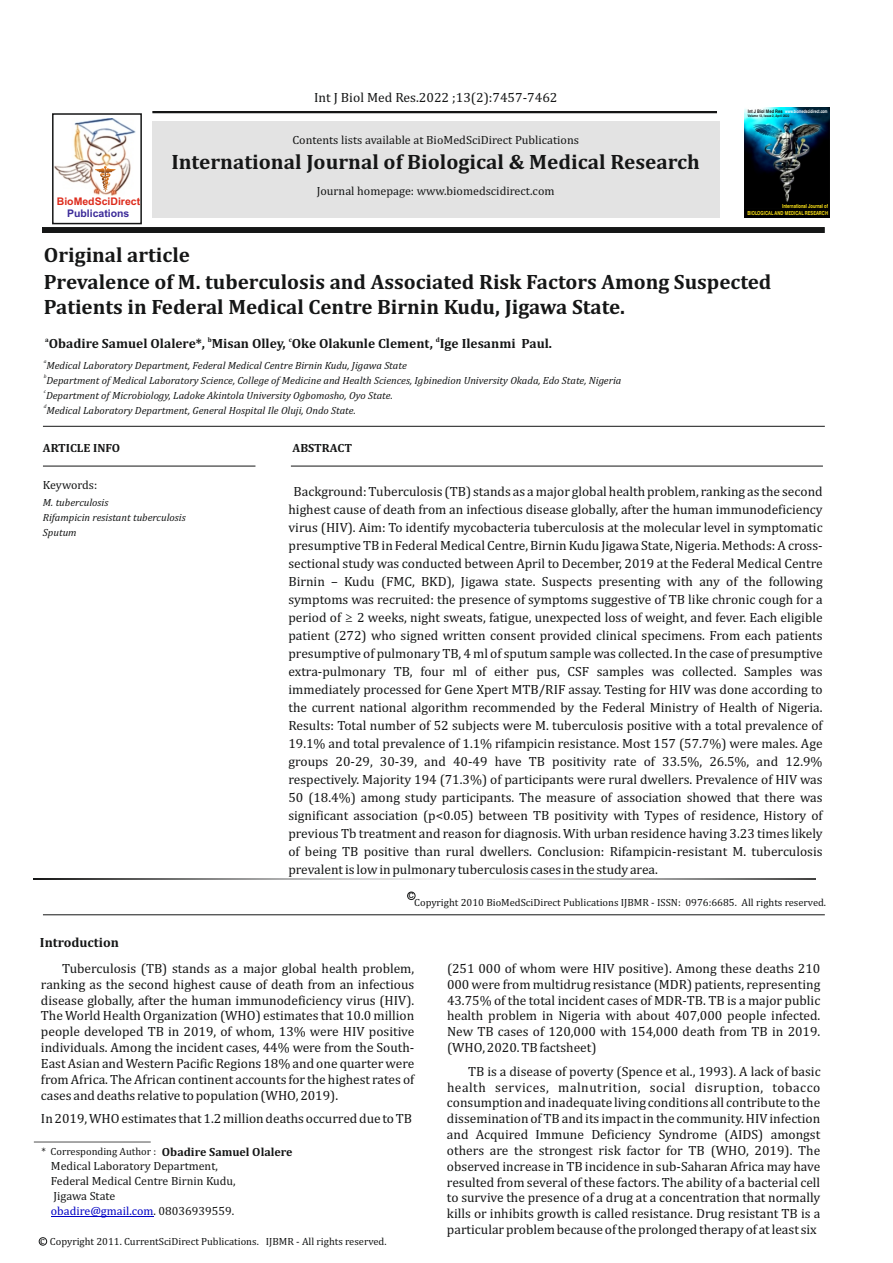
<style>
.page{position:relative;width:893px;height:1263px;background:#fff}
.page>*{position:absolute;margin:0;border:0;box-sizing:border-box;transform-origin:0 0}
.t1{font:700 21px/26.8px "Cambria";color:#151616}
.t2{font:13.5px/15.9px "Cambria";color:#151616;text-align:justify}
.t3{font:700 13.5px "Cambria";color:#151616}
.t4{font:12px/15px "Cambria";color:#151616}
.t5{font:700 12px "Cambria";color:#151616}
.t6{font:italic 10.5px/15px "Cambria";color:#151616}
.t7{font:10.5px "Cambria";color:#151616}
.t8{font:700 10.5px "Arial";color:#dd2b1c}
.t9{font:700 10.5px "Arial";color:#3c2b99}
.t10{font:10.5px "Arial";color:#151616}
.t11{font:700 6.75px "Cambria";color:#151616}
.t12{font:700 5.55px/6.6px "Swiss 721 BT";color:#fbe116;text-align:right;scale:.75 1}
.t13{font:italic 5.25px "Cambria";color:#151616}
.t14{font:700 4.8px "Swiss 721 BT";color:#fff;scale:.71 1}
.t15{font:700 3.45px "Swiss 721 BT";color:#151616;scale:.83 1}
.s1{color:#151616}
.s2{font-family:"Malgun Gothic";font-weight:300}
.s3{color:#0000c4}
</style>
<div class="page">
<hr style="left:152px;top:111px;width:565px;height:2px;background:#151616">
<div style="left:42px;top:227px;width:783px;height:6px;background:#151616"></div>
<div style="left:152px;top:121px;width:567px;height:97px;background:#e3e3e3"></div>
<div style="left:52px;top:113px;width:90px;height:111px;border:2px solid #151616"></div>
<img style="left:55px;top:119px;width:80px;height:76px">
<svg style="left:95px;top:166px;width:21px;height:26px"></svg>
<img style="left:744px;top:107px;width:85px;height:111px">
<div style="left:407px;top:892px;width:8px;height:8px;border:1px solid #151616;border-radius:50%"></div>
<hr style="left:43px;top:426px;width:782px;height:1px;background:#151616">
<hr style="left:43px;top:914px;width:782px;height:1px;background:#151616">
<hr style="left:43px;top:466px;width:212px;height:1px;background:#151616">
<hr style="left:291px;top:466px;width:532px;height:1px;background:#151616">
<img style="left:34px;top:879px;width:782px;height:1px">
<hr style="left:34px;top:1141px;width:117px;height:1px;background:#151616">
<hr style="left:51px;top:1216px;width:102px;height:1px;background:#0000c4">
<div style="left:39px;top:1237px;width:8px;height:8px;border:1px solid #151616;border-radius:50%"></div>
<p class="t8" style="left:57px;top:197px;width:85px">BioMedSciDirect</p>
<p class="t9" style="left:67px;top:209px;width:64px">Publications</p>
<p class="t2" style="left:314px;top:90px;width:245px">Int J Biol Med Res.2022 ;13(2):7457-7462</p>
<p class="t4" style="left:292px;top:133px;width:288px">Contents lists available at BioMedSciDirect Publications</p>
<h1 class="t1" style="left:171px;top:150px;width:530px">International Journal of Biological &amp; Medical Research</h1>
<p class="t4" style="left:317px;top:184px;width:239px">Journal homepage: www.biomedscidirect.com</p>
<p class="t14" style="left:748px;top:109px;width:114px"><span class="s1">Int J Biol Med Res</span> www.biomedscidirect.com</p>
<p class="t15" style="left:748px;top:115px;width:52px">Volume 13, Issue 2, April 2022</p>
<p class="t12" style="left:747px;top:204px;width:109px">International Journal of<br>BIOLOGICAL AND MEDICAL RESEARCH</p>
<h1 class="t1" style="left:44px;top:243px;width:729px">Original article<br>Prevalence of M. tuberculosis and Associated Risk Factors Among Suspected</h1>
<h1 class="t1" style="left:44px;top:294px;width:583px">Patients in Federal Medical Centre Birnin Kudu, Jigawa State.</h1>
<p class="t11" style="left:45px;top:336px;width:5px">a</p>
<p class="t11" style="left:208px;top:336px;width:5px">b</p>
<p class="t11" style="left:289px;top:336px;width:5px">c</p>
<p class="t11" style="left:436px;top:336px;width:6px">d</p>
<p class="t3" style="left:49px;top:338px;width:505px">Obadire Samuel Olalere*, Misan Olley, Oke Olakunle Clement, Ige Ilesanmi Paul.</p>
<p class="t13" style="left:44px;top:359px;width:4px">a</p>
<p class="t6" style="left:47px;top:358px;width:362px">Medical Laboratory Department, Federal Medical Centre Birnin Kudu, Jigawa State</p>
<p class="t13" style="left:44px;top:374px;width:4px">b</p>
<p class="t6" style="left:46px;top:373px;width:576px">Department of Medical Laboratory Science, College of Medicine and Health Sciences, Igbinedion University Okada, Edo State, Nigeria</p>
<p class="t13" style="left:44px;top:389px;width:4px">c</p>
<p class="t6" style="left:46px;top:388px;width:348px">Department of Microbiology, Ladoke Akintola University Ogbomosho, Oyo State.</p>
<p class="t13" style="left:44px;top:404px;width:4px">d</p>
<p class="t6" style="left:46px;top:403px;width:311px">Medical Laboratory Department, General Hospital Ile Oluji, Ondo State.</p>
<p class="t5" style="left:43px;top:443px;width:79px">ARTICLE INFO</p>
<p class="t5" style="left:293px;top:443px;width:61px">ABSTRACT</p>
<p class="t4" style="left:43px;top:478px;width:56px">Keywords:</p>
<p class="t6" style="left:43px;top:495px;width:144px">M. tuberculosis<br>Rifampicin resistant tuberculosis<br>Sputum</p>
<p class="t2" style="left:288px;top:483px;width:536px;line-height:18px;text-indent:5px">Background: Tuberculosis (TB) stands as a major global health problem, ranking as the second highest cause of death from an infectious disease globally, after the human immunodeficiency virus (HIV). Aim: To identify mycobacteria tuberculosis at the molecular level in symptomatic presumptive TB in Federal Medical Centre, Birnin Kudu Jigawa State, Nigeria. Methods: A cross&shy;sectional study was conducted between April to December, 2019 at the Federal Medical Centre Birnin – Kudu (FMC, BKD), Jigawa state. Suspects presenting with any of the following symptoms was recruited: the presence of symptoms suggestive of TB like chronic cough for a period of <span class="s2">≥</span> 2 weeks, night sweats, fatigue, unexpected loss of weight, and fever. Each eligible patient (272) who signed written consent provided clinical specimens. From each patients presumptive of pulmonary TB, 4 ml of sputum sample was collected. In the case of presumptive extra-pulmonary TB, four ml of either pus, CSF samples was collected. Samples was immediately processed for Gene Xpert MTB/RIF assay. Testing for HIV was done according to the current national algorithm recommended by the Federal Ministry of Health of Nigeria.<br>Results: Total number of 52 subjects were M. tuberculosis positive with a total prevalence of 19.1% and total prevalence of 1.1% rifampicin resistance. Most 157 (57.7%) were males. Age groups 20-29, 30-39, and 40-49 have TB positivity rate of 33.5%, 26.5%, and 12.9% respectively. Majority 194 (71.3%) of participants were rural dwellers. Prevalence of HIV was 50 (18.4%) among study participants. The measure of association showed that there was significant association (p&lt;0.05) between TB positivity with Types of residence, History of previous Tb treatment and reason for diagnosis. With urban residence having 3.23 times likely of being TB positive than rural dwellers. Conclusion: Rifampicin-resistant M. tuberculosis prevalent is low in pulmonary tuberculosis cases in the study area.</p>
<p class="t10" style="left:409px;top:891px;width:7px">c</p>
<p class="t7" style="left:414px;top:898px;width:413px">Copyright 2010 BioMedSciDirect Publications IJBMR - ISSN: 0976:6685. All rights reserved.</p>
<p class="t3" style="left:40px;top:936px;width:80px">Introduction</p>
<p class="t2" style="left:41px;top:961px;width:375px;text-indent:21px">Tuberculosis (TB) stands as a major global health problem, ranking as the second highest cause of death from an infectious disease globally, after the human immunodeficiency virus (HIV).<br>The World Health Organization (WHO) estimates that 10.0 million people developed TB in 2019, of whom, 13% were HIV positive individuals. Among the incident cases, 44% were from the South-East Asian and Western Pacific Regions 18% and one quarter were from Africa. The African continent accounts for the highest rates of cases and deaths relative to population (WHO, 2019).</p>
<p class="t2" style="left:41px;top:1111px;width:373px">In 2019, WHO estimates that 1.2 million deaths occurred due to TB</p>
<p class="t7" style="left:41px;top:1147px;width:116px">* Corresponding Author :</p>
<p class="t4" style="left:51px;top:1159px;width:186px">Medical Laboratory Department,<br>Federal Medical Centre Birnin Kudu,<br>Jigawa State<br><span class="s3">obadire@gmail.com</span>. 08036939559.</p>
<p class="t5" style="left:162px;top:1147px;width:132px">Obadire Samuel Olalere</p>
<p class="t7" style="left:40px;top:1237px;width:348px">c Copyright 2011. CurrentSciDirect Publications. IJBMR - All rights reserved.</p>
<p class="t2" style="left:447px;top:961px;width:375px">(251 000 of whom were HIV positive). Among these deaths 210<br>000 were from multidrug resistance (MDR) patients, representing 43.75% of the total incident cases of MDR-TB. TB is a major public health problem in Nigeria with about 407,000 people infected.<br>New TB cases of 120,000 with 154,000 death from TB in 2019. (WHO, 2020. TB factsheet)</p>
<p class="t2" style="left:447px;top:1064px;width:375px;text-indent:21px">TB is a disease of poverty (Spence et al., 1993). A lack of basic health services, malnutrition, social disruption, tobacco consumption and inadequate living conditions all contribute to the dissemination of TB and its impact in the community. HIV infection and Acquired Immune Deficiency Syndrome (AIDS) amongst others are the strongest risk factor for TB (WHO, 2019). The observed increase in TB incidence in sub-Saharan Africa may have resulted from several of these factors. The ability of a bacterial cell to survive the presence of a drug at a concentration that normally kills or inhibits growth is called resistance. Drug resistant TB is a particular problem because of the prolonged therapy of at least six</p>
</div>
